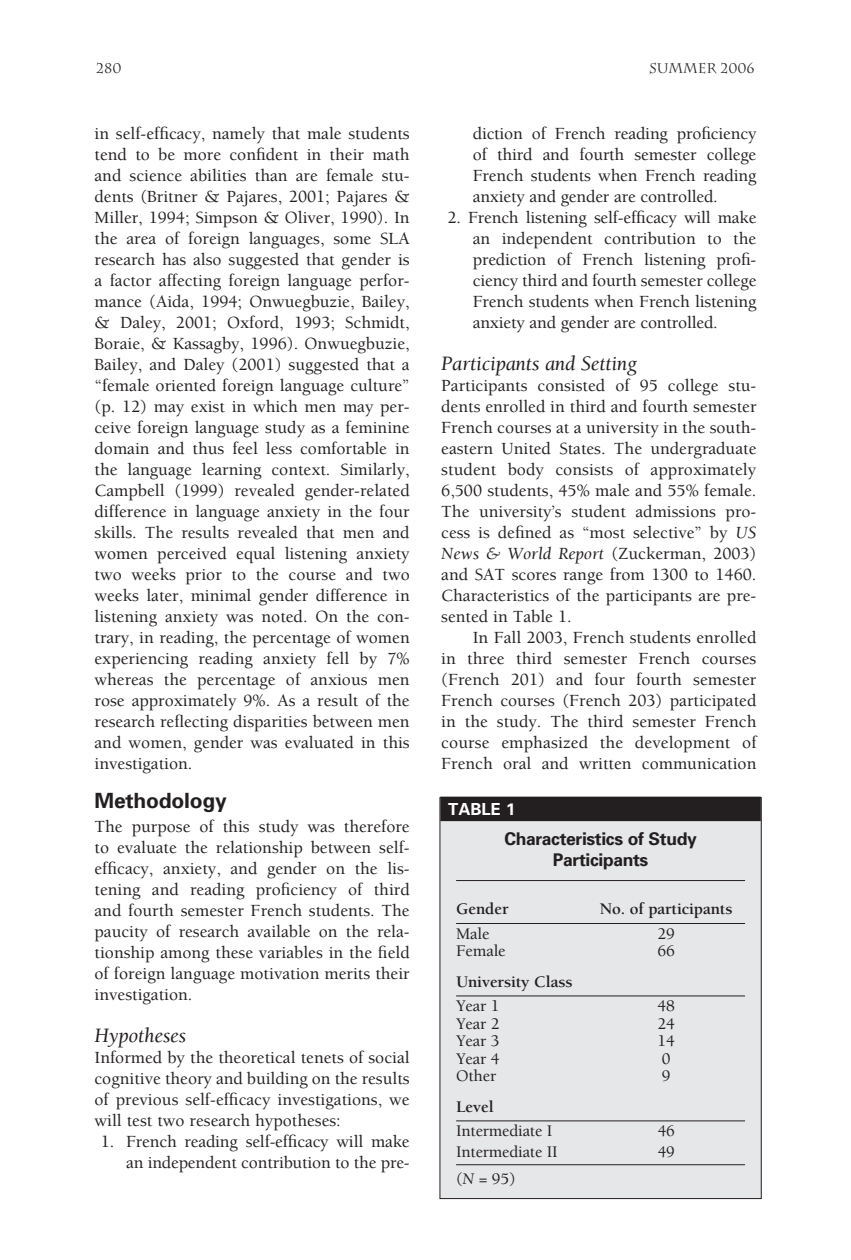
<style>
.page{position:relative;width:851px;height:1260px;background:#fff}
.page>*{position:absolute;margin:0;border:0;box-sizing:border-box;transform-origin:0 0}
.t1{font:italic 21px "Berkeley";letter-spacing:-.01em;color:#231f20}
.t2{font:700 21px "Univers";letter-spacing:-.01em;color:#231f20}
.t3{font:500 17.5px/21px "Berkeley";color:#231f20;text-align:justify}
.t4{font:700 17.5px/21px "Univers";letter-spacing:-.02em;color:#231f20;text-align:center}
.t5{font:500 16.62px "Berkeley";letter-spacing:-.01em;color:#231f20}
.t6{font:700 16.62px "Berkeley";letter-spacing:-.01em;color:#231f20}
.t7{font:700 16.62px "Univers";color:#fff}
.t8{font:14px "Charlemagne";letter-spacing:-.01em;color:#231f20}
.s1{font-weight:400;font-style:italic}
</style>
<div class="page">
<div style="left:440px;top:798px;width:321px;height:401px;background:#e6e7e9"></div>
<div style="left:440px;top:797px;width:320px;height:24px;background:#231f20"></div>
<hr style="left:456px;top:880px;width:289px;height:1px;background:#231f20">
<hr style="left:456px;top:923px;width:289px;height:1px;background:#231f20">
<hr style="left:456px;top:996px;width:289px;height:1px;background:#231f20">
<hr style="left:456px;top:1120px;width:289px;height:1px;background:#231f20">
<hr style="left:456px;top:1164px;width:289px;height:1px;background:#231f20">
<div style="left:439px;top:797px;width:322px;height:402px;border:1px solid #231f20"></div>
<p class="t8" style="left:96px;top:60px;width:27px">280</p>
<p class="t8" style="left:649px;top:60px;width:107px">SUMMER 2006</p>
<p class="t3" style="left:94px;top:123px;width:317px">in self-efficacy, namely that male students tend to be more confident in their math and science abilities than are female stu&shy;dents (Britner &amp; Pajares, 2001; Pajares &amp; Miller, 1994; Simpson &amp; Oliver, 1990). In the area of foreign languages, some SLA research has also suggested that gender is a factor affecting foreign language perfor&shy;mance (Aida, 1994; Onwuegbuzie, Bailey, &amp; Daley, 2001; Oxford, 1993; Schmidt, Boraie, &amp; Kassagby, 1996). Onwuegbuzie, Bailey, and Daley (2001) suggested that a “female oriented foreign language culture” (p. 12) may exist in which men may per&shy;ceive foreign language study as a feminine domain and thus feel less comfortable in the language learning context. Similarly, Campbell (1999) revealed gender-related difference in language anxiety in the four skills. The results revealed that men and women perceived equal listening anxiety two weeks prior to the course and two weeks later, minimal gender difference in listening anxiety was noted. On the con&shy;trary, in reading, the percentage of women experiencing reading anxiety fell by 7% whereas the percentage of anxious men rose approximately 9%. As a result of the research reflecting disparities between men and women, gender was evaluated in this investigation.</p>
<p class="t2" style="left:94px;top:787px;width:134px">Methodology</p>
<p class="t3" style="left:94px;top:816px;width:317px">The purpose of this study was therefore to evaluate the relationship between self&shy;efficacy, anxiety, and gender on the lis&shy;tening and reading proficiency of third and fourth semester French students. The paucity of research available on the rela&shy;tionship among these variables in the field of foreign language motivation merits their investigation.</p>
<p class="t1" style="left:94px;top:1024px;width:93px">Hypotheses</p>
<p class="t3" style="left:94px;top:1047px;width:316px">Informed by the theoretical tenets of social cognitive theory and building on the results of previous self-efficacy investigations, we will test two research hypotheses:</p>
<p class="t3" style="left:101px;top:1131px;width:310px;text-align:right">1. French reading self-efficacy will make an independent contribution to the pre-</p>
<p class="t3" style="left:472px;top:123px;width:285px">diction of French reading proficiency of third and fourth semester college French students when French reading anxiety and gender are controlled.</p>
<p class="t3" style="left:472px;top:207px;width:285px;text-indent:-25px">2. French listening self-efficacy will make an independent contribution to the prediction of French listening profi&shy;ciency third and fourth semester college French students when French listening anxiety and gender are controlled.</p>
<p class="t1" style="left:441px;top:352px;width:197px">Participants and Setting</p>
<p class="t3" style="left:441px;top:375px;width:317px">Participants consisted of 95 college stu&shy;dents enrolled in third and fourth semester French courses at a university in the south&shy;eastern United States. The undergraduate student body consists of approximately 6,500 students, 45% male and 55% female.<br>The university’s student admissions pro&shy;cess is defined as “most selective” by <span class="s1">US News &amp; World Report</span> (Zuckerman, 2003) and SAT scores range from 1300 to 1460.<br>Characteristics of the participants are pre&shy;sented in Table 1.</p>
<p class="t3" style="left:441px;top:627px;width:317px;text-indent:32px">In Fall 2003, French students enrolled in three third semester French courses (French 201) and four fourth semester French courses (French 203) participated in the study. The third semester French course emphasized the development of French oral and written communication</p>
<p class="t7" style="left:448px;top:799px;width:68px">TABLE 1</p>
<p class="t4" style="left:504px;top:828px;width:194px">Characteristics of Study<br>Participants</p>
<p class="t6" style="left:456px;top:900px;width:54px">Gender</p>
<p class="t6" style="left:600px;top:900px;width:134px">No. of participants</p>
<p class="t5" style="left:456px;top:925px;width:35px">Male</p>
<p class="t5" style="left:657px;top:925px;width:19px">29</p>
<p class="t5" style="left:456px;top:942px;width:51px">Female</p>
<p class="t5" style="left:657px;top:942px;width:19px">66</p>
<p class="t6" style="left:456px;top:973px;width:118px">University Class</p>
<p class="t5" style="left:456px;top:997px;width:45px">Year 1</p>
<p class="t5" style="left:657px;top:997px;width:19px">48</p>
<p class="t5" style="left:456px;top:1015px;width:45px">Year 2</p>
<p class="t5" style="left:657px;top:1015px;width:19px">24</p>
<p class="t5" style="left:456px;top:1032px;width:45px">Year 3</p>
<p class="t5" style="left:657px;top:1032px;width:19px">14</p>
<p class="t5" style="left:456px;top:1050px;width:45px">Year 4</p>
<p class="t5" style="left:662px;top:1050px;width:10px">0</p>
<p class="t5" style="left:456px;top:1067px;width:42px">Other</p>
<p class="t5" style="left:662px;top:1067px;width:10px">9</p>
<p class="t6" style="left:456px;top:1098px;width:39px">Level</p>
<p class="t5" style="left:456px;top:1122px;width:98px">Intermediate I</p>
<p class="t5" style="left:657px;top:1122px;width:19px">46</p>
<p class="t5" style="left:456px;top:1143px;width:103px">Intermediate II</p>
<p class="t5" style="left:657px;top:1143px;width:19px">49</p>
<p class="t5" style="left:456px;top:1170px;width:61px">(<span class="s1">N</span> = 95)</p>
</div>
